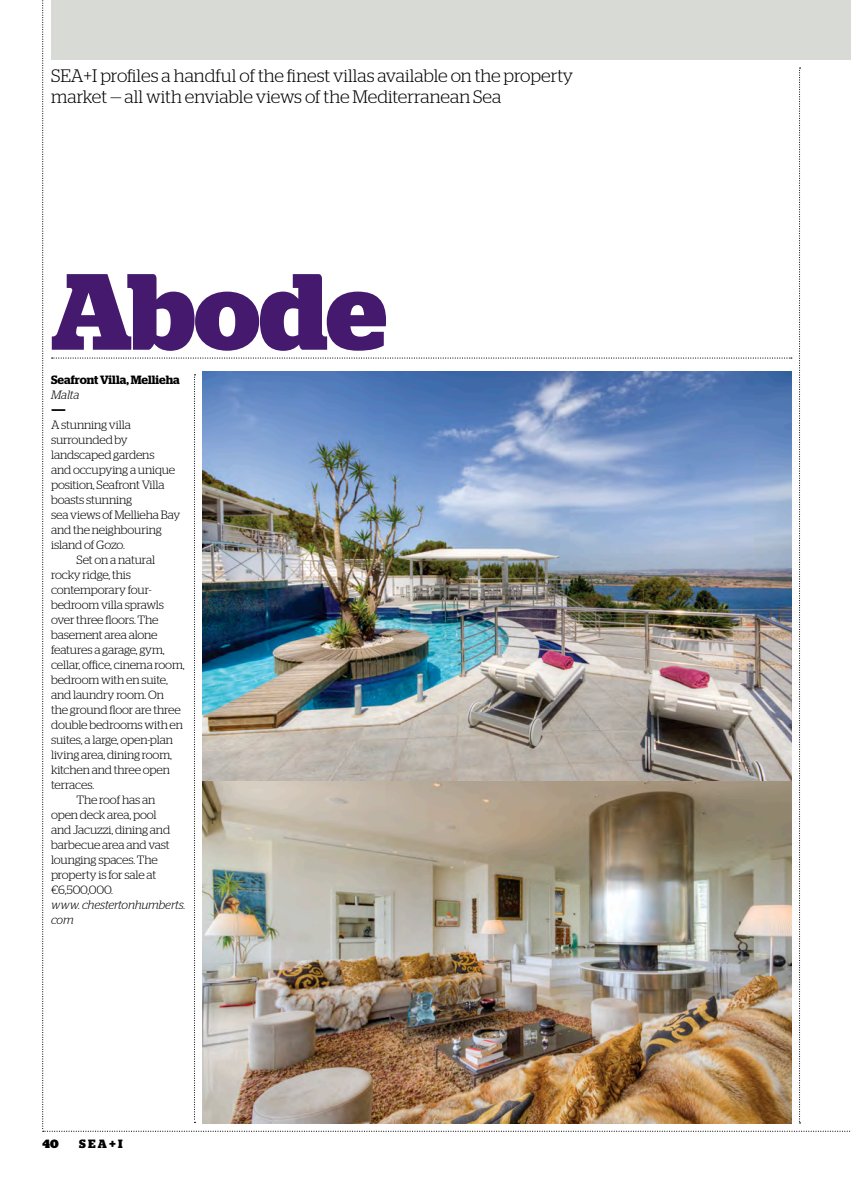
<style>
.page{position:relative;width:851px;height:1191px;background:#fff}
.page>*{position:absolute;margin:0;border:0;box-sizing:border-box;transform-origin:0 0}
.t1{font:700 108px "Stag";letter-spacing:-.015em;color:#45196e}
.t2{font:300 18px/21px "Stag";color:#000}
.Copy{font:300 12px/15px "Stag";letter-spacing:-.01em;color:#000}
.Copy-2{font:italic 300 12px/15px "Stag";letter-spacing:-.01em;color:#000}
.t3{font:600 12px "Stag";color:#000}
.t4{font:700 12px "Stag";color:#000}
.t5{font:900 12px "Stag";color:#000}
.t6{font:700 12px "Stag";color:#000;scale:3 1}
</style>
<div class="page">
<img style="left:42px;top:0;width:809px;height:1131px">
<p class="t2" style="left:51px;top:65px;width:523px">SEA+I profiles a handful of the finest villas available on the property market — all with enviable views of the Mediterranean Sea</p>
<p class="t1" style="left:51px;top:272px;width:337px">Abode</p>
<p class="t3" style="left:51px;top:373px;width:130px">Seafront Villa, Mellieha</p>
<p class="Copy-2" style="left:51px;top:387px;width:30px">Malta</p>
<p class="t6" style="left:51px;top:405px;width:6px">–</p>
<p class="Copy" style="left:51px;top:417px;width:131px">A stunning villa surrounded by landscaped gardens<br>and occupying a unique position, Seafront Villa boasts stunning<br>sea views of Mellieha Bay and the neighbouring island of Gozo.</p>
<p class="Copy" style="left:51px;top:552px;width:135px;text-indent:26px">Set on a natural rocky ridge, this contemporary four&shy;bedroom villa sprawls over three floors. The basement area alone features a garage, gym, cellar, office, cinema room, bedroom with en suite, and laundry room. On<br>the ground floor are three double bedrooms with en suites, a large, open-plan living area, dining room, kitchen and three open terraces.</p>
<p class="Copy" style="left:51px;top:792px;width:121px;text-indent:26px">The roof has an open deck area, pool and Jacuzzi, dining and barbecue area and vast lounging spaces. The property is for sale at €6,500,000.</p>
<p class="Copy-2" style="left:51px;top:897px;width:136px">www. chestertonhumberts. com</p>
<p class="t5" style="left:43px;top:1136px;width:18px">40</p>
<p class="t4" style="left:79px;top:1139px;width:45px">SEA+I</p>
</div>
